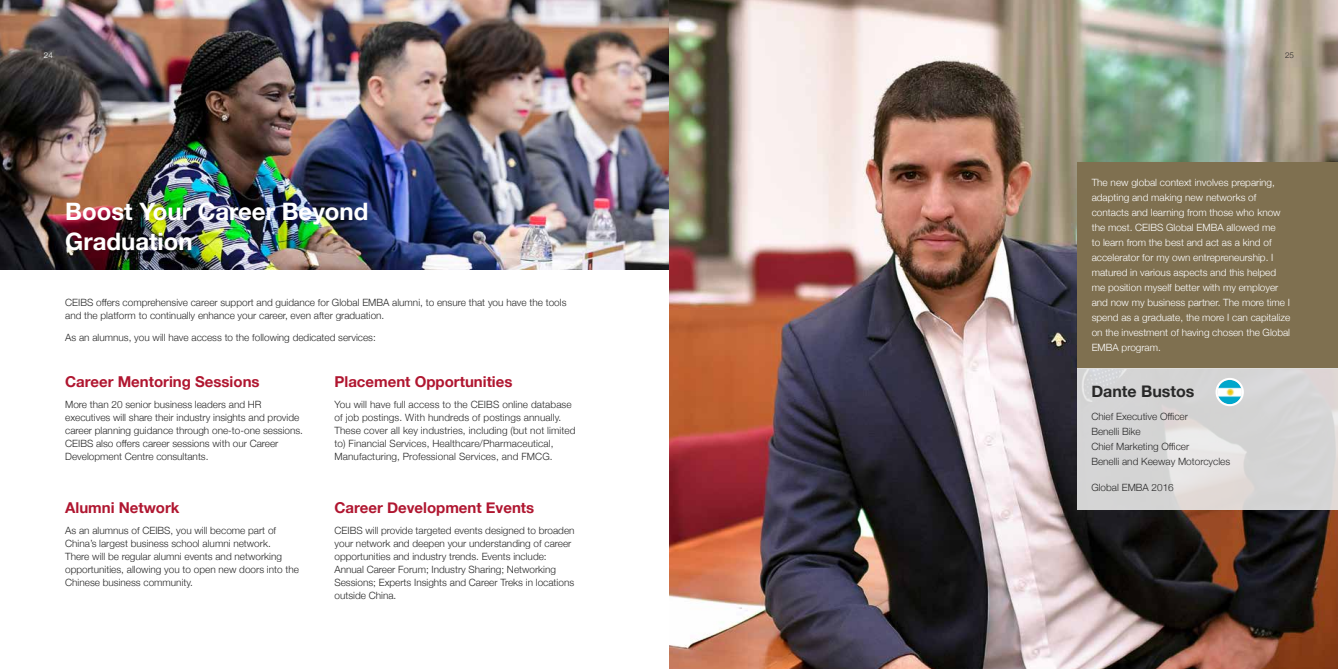
<style>
.page{position:relative;width:1338px;height:669px;background:#fff}
.page>*{position:absolute;margin:0;border:0;box-sizing:border-box;transform-origin:0 0}
.t1{font:700 24px/30px "Helvetica Neue";color:#fff}
.t2{font:700 16px "Helvetica Neue";color:#292929}
.t3{font:700 15px "Helvetica Neue";color:#b01630}
.t4{font:300 10px/13px "Helvetica Neue";color:#292929}
.t5{font:300 10px/15px "Helvetica Neue";color:#fff}
.t6{font:300 8px "Helvetica Neue";color:#fff}
.t7{font:300 8px "Helvetica Neue";color:#292929}
</style>
<div class="page">
<img style="left:0;top:0;width:669px;height:269px">
<img style="left:669px;top:0;width:669px;height:669px">
<div style="left:1077px;top:162px;width:261px;height:207px;background:#7f7050"></div>
<svg style="left:1077px;top:369px;width:261px;height:141px;background:#d7d6d6"></svg>
<img style="left:1217px;top:380px;width:25px;height:24px">
<div style="left:1215px;top:378px;width:29px;height:28px;border:2px solid #fff;border-radius:50%"></div>
<p class="t6" style="left:44px;top:49px;width:10px">24</p>
<p class="t7" style="left:1285px;top:49px;width:10px">25</p>
<h1 class="t1" style="left:65px;top:197px;width:305px">Boost Your Career Beyond<br>Graduation</h1>
<p class="t4" style="left:65px;top:295px;width:503px">CEIBS offers comprehensive career support and guidance for Global EMBA alumni, to ensure that you have the tools and the platform to continually enhance your career, even after graduation.</p>
<p class="t4" style="left:65px;top:330px;width:312px">As an alumnus, you will have access to the following dedicated services:</p>
<h3 class="t3" style="left:65px;top:369px;width:196px">Career Mentoring Sessions</h3>
<p class="t4" style="left:65px;top:397px;width:239px">More than 20 senior business leaders and HR executives will share their industry insights and provide career planning guidance through one-to-one sessions.<br>CEIBS also offers career sessions with our Career Development Centre consultants.</p>
<h3 class="t3" style="left:334px;top:369px;width:180px">Placement Opportunities</h3>
<p class="t4" style="left:334px;top:397px;width:243px">You will have full access to the CEIBS online database of job postings. With hundreds of postings annually.<br>These cover all key industries, including (but not limited to) Financial Services, Healthcare/Pharmaceutical, Manufacturing, Professional Services, and FMCG.</p>
<h3 class="t3" style="left:65px;top:496px;width:116px">Alumni Network</h3>
<h3 class="t3" style="left:334px;top:496px;width:201px">Career Development Events</h3>
<p class="t4" style="left:65px;top:524px;width:235px">As an alumnus of CEIBS, you will become part of China’s largest business school alumni network.<br>There will be regular alumni events and networking opportunities, allowing you to open new doors into the Chinese business community.</p>
<p class="t4" style="left:334px;top:524px;width:242px">CEIBS will provide targeted events designed to broaden your network and deepen your understanding of career opportunities and industry trends. Events include:<br>Annual Career Forum; Industry Sharing; Networking Sessions; Experts Insights and Career Treks in locations outside China.</p>
<p class="t5" style="left:1092px;top:174px;width:200px">The new global context involves preparing, adapting and making new networks of contacts and learning from those who know the most. CEIBS Global EMBA allowed me<br>to learn from the best and act as a kind of accelerator for my own entrepreneurship. I matured in various aspects and this helped me position myself better with my employer and now my business partner. The more time I spend as a graduate, the more I can capitalize on the investment of having chosen the Global EMBA program.</p>
<h2 class="t2" style="left:1091px;top:378px;width:105px">Dante Bustos</h2>
<p class="t4" style="left:1091px;top:408px;width:140px;line-height:15px">Chief Executive Officer<br>Benelli Bike<br>Chief Marketing Officer<br>Benelli and Keeway Motorcycles</p>
<p class="t4" style="left:1091px;top:480px;width:84px">Global EMBA 2016</p>
</div>
